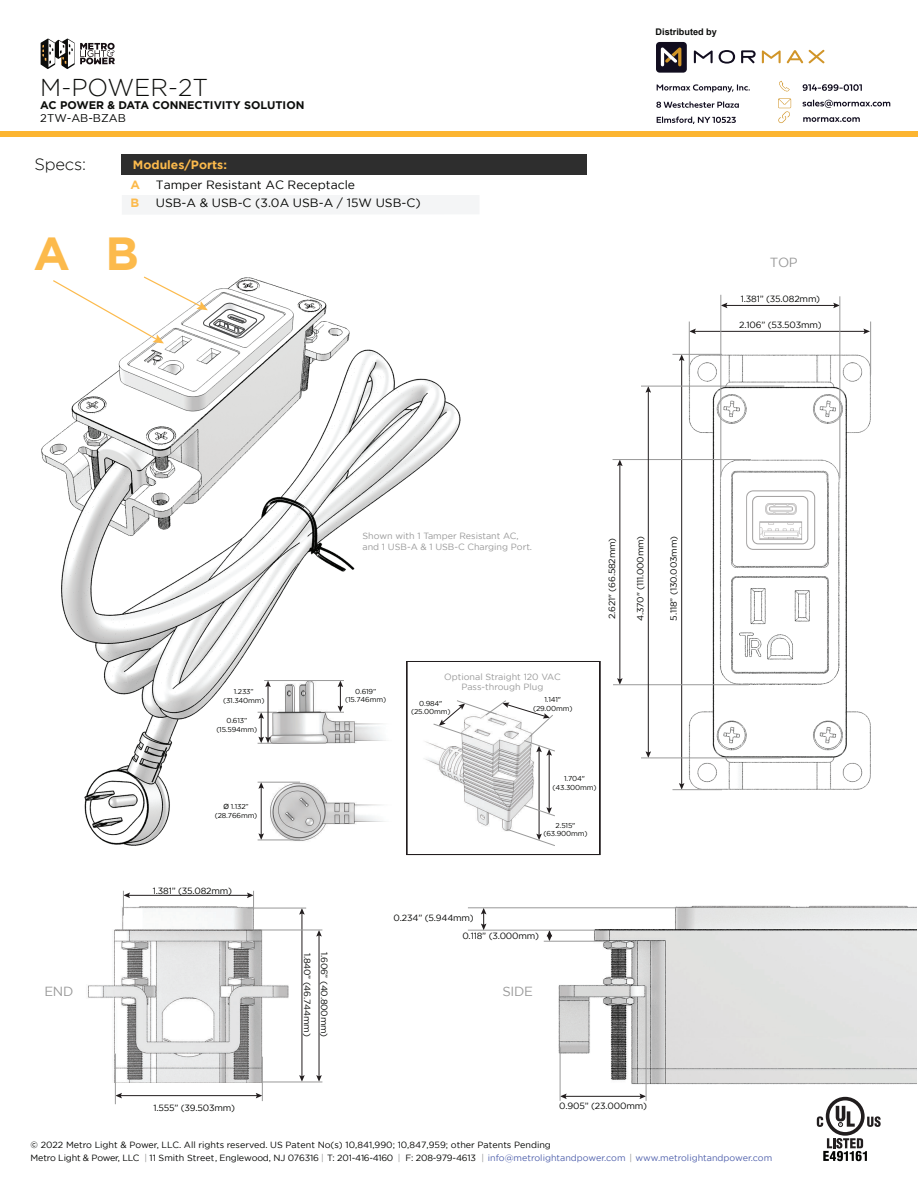
<style>
.page{position:relative;width:918px;height:1188px;background:#fff}
.page>*{position:absolute;margin:0;border:0;box-sizing:border-box;transform-origin:0 0}
.t1{font:700 46.35px "Gotham";color:#fcba4c}
.t2{font:300 24.3px "Gotham";color:#0c0d0b}
.t3{font:300 16.5px "Gotham";letter-spacing:-.015em;color:#040503}
.t4{font:13.2px "Gotham";letter-spacing:-.02em;color:#999}
.t5{font:12px "Gotham";color:#040503}
.t6{font:700 12px "Gotham";color:#fcba4c}
.t7{font:11.25px "Gotham";color:#040504}
.t8{font:700 11.1px "Gotham";color:#0c0d0b}
.t9{font:700 9.15px "Arial";color:#0c0d0b}
.t10{font:9px/12.8px "Gotham";color:#040503}
.t11{font:9px/17.1px "Gotham";letter-spacing:-.02em;color:#040503}
.t12{font:9px/10.8px "Gotham";color:#999}
.t13{font:7.2px/8.6px "Gotham";letter-spacing:-.02em;color:#040503;text-align:center}
.s1{font-family:"Arial"}
.s2{color:#989898}
.s3{color:#5061ac}
</style>
<div class="page">
<img style="left:41px;top:286px;width:420px;height:560px">
<div style="left:122px;top:194px;width:358px;height:21px;background:#f4f5f6"></div>
<div style="left:122px;top:175px;width:465px;height:20px;background:#fff"></div>
<div style="left:122px;top:155px;width:465px;height:20px;background:#2e2e2e"></div>
<img style="left:647px;top:42px;width:244px;height:749px">
<hr style="left:725px;top:305px;width:110px;height:1px;background:#221d1e">
<svg style="left:833px;top:303px;width:7px;height:5px"></svg>
<svg style="left:722px;top:303px;width:5px;height:5px"></svg>
<hr style="left:694px;top:331px;width:172px;height:1px;background:#221d1e">
<svg style="left:863px;top:329px;width:7px;height:5px"></svg>
<svg style="left:690px;top:329px;width:6px;height:5px"></svg>
<hr style="left:619px;top:464px;width:1px;height:216px;background:#221d1e">
<svg style="left:617px;top:678px;width:6px;height:6px"></svg>
<svg style="left:617px;top:460px;width:6px;height:6px"></svg>
<hr style="left:681px;top:359px;width:1px;height:426px;background:#221d1e">
<svg style="left:679px;top:783px;width:5px;height:6px"></svg>
<svg style="left:679px;top:355px;width:5px;height:6px"></svg>
<hr style="left:672px;top:354px;width:50px;height:1px;background:#999">
<hr style="left:613px;top:459px;width:138px;height:1px;background:#999">
<hr style="left:672px;top:789px;width:50px;height:1px;background:#999">
<hr style="left:613px;top:684px;width:136px;height:1px;background:#999">
<hr style="left:870px;top:322px;width:1px;height:53px;background:#999">
<hr style="left:840px;top:296px;width:1px;height:182px;background:#999">
<hr style="left:689px;top:322px;width:1px;height:53px;background:#999">
<hr style="left:721px;top:295px;width:1px;height:182px;background:#999">
<hr style="left:648px;top:391px;width:1px;height:362px;background:#221d1e">
<svg style="left:646px;top:751px;width:5px;height:7px"></svg>
<svg style="left:646px;top:387px;width:5px;height:6px"></svg>
<hr style="left:641px;top:386px;width:143px;height:1px;background:#999">
<hr style="left:641px;top:758px;width:141px;height:1px;background:#999">
<img style="left:88px;top:907px;width:205px;height:176px">
<hr style="left:120px;top:1095px;width:138px;height:1px;background:#221d1e">
<svg style="left:256px;top:1093px;width:6px;height:5px"></svg>
<svg style="left:116px;top:1093px;width:6px;height:5px"></svg>
<hr style="left:128px;top:895px;width:121px;height:1px;background:#221d1e">
<hr style="left:319px;top:934px;width:1px;height:143px;background:#221d1e">
<svg style="left:316px;top:1075px;width:6px;height:7px"></svg>
<svg style="left:316px;top:931px;width:6px;height:6px"></svg>
<hr style="left:302px;top:913px;width:1px;height:164px;background:#221d1e">
<svg style="left:299px;top:1075px;width:6px;height:7px"></svg>
<svg style="left:299px;top:909px;width:6px;height:6px"></svg>
<hr style="left:247px;top:908px;width:59px;height:1px;background:#999">
<hr style="left:253px;top:930px;width:69px;height:1px;background:#999">
<hr style="left:262px;top:1082px;width:60px;height:1px;background:#999">
<svg style="left:247px;top:891px;width:7px;height:19px"></svg>
<hr style="left:262px;top:1057px;width:1px;height:44px;background:#999">
<svg style="left:123px;top:891px;width:7px;height:25px"></svg>
<hr style="left:115px;top:1054px;width:1px;height:50px;background:#999">
<img style="left:554px;top:905px;width:362px;height:179px">
<svg style="left:547px;top:931px;width:5px;height:10px"></svg>
<hr style="left:544px;top:941px;width:64px;height:1px;background:#999">
<hr style="left:468px;top:930px;width:131px;height:1px;background:#999">
<svg style="left:481px;top:909px;width:5px;height:21px"></svg>
<hr style="left:468px;top:908px;width:208px;height:1px;background:#999">
<hr style="left:565px;top:1096px;width:77px;height:1px;background:#221d1e">
<svg style="left:639px;top:1094px;width:7px;height:5px"></svg>
<svg style="left:561px;top:1094px;width:6px;height:5px"></svg>
<hr style="left:560px;top:1047px;width:1px;height:54px;background:#999">
<hr style="left:646px;top:986px;width:1px;height:115px;background:#999">
<img style="left:259px;top:663px;width:147px;height:183px">
<hr style="left:261px;top:787px;width:1px;height:48px;background:#221d1e">
<svg style="left:258px;top:833px;width:6px;height:7px"></svg>
<svg style="left:258px;top:783px;width:6px;height:6px"></svg>
<hr style="left:258px;top:782px;width:42px;height:1px;background:#999">
<hr style="left:258px;top:840px;width:42px;height:1px;background:#999">
<hr style="left:264px;top:680px;width:46px;height:1px;background:#999">
<svg style="left:325px;top:681px;width:19px;height:32px"></svg>
<hr style="left:310px;top:680px;width:34px;height:1px;background:#999">
<hr style="left:268px;top:685px;width:1px;height:54px;background:#221d1e">
<svg style="left:258px;top:712px;width:19px;height:32px"></svg>
<svg style="left:265px;top:681px;width:6px;height:6px"></svg>
<svg style="left:406px;top:661px;width:195px;height:194px"></svg>
<img style="left:728px;top:576px;width:104px;height:100px">
<div style="left:747px;top:483px;width:68px;height:72px;background:#fff"></div>
<svg style="left:746px;top:490px;width:69px;height:60px"></svg>
<svg style="left:817px;top:1097px;width:64px;height:64px"></svg>
<svg style="left:52px;top:276px;width:226px;height:67px"></svg>
<svg style="left:41px;top:39px;width:74px;height:30px"></svg>
<div style="left:0;top:131px;width:918px;height:6px;background:#fcb531"></div>
<svg style="left:803px;top:117px;width:57px;height:5px"></svg>
<svg style="left:803px;top:100px;width:87px;height:8px"></svg>
<svg style="left:778px;top:98px;width:13px;height:25px"></svg>
<svg style="left:779px;top:81px;width:11px;height:11px"></svg>
<svg style="left:803px;top:84px;width:59px;height:7px"></svg>
<svg style="left:656px;top:84px;width:94px;height:40px"></svg>
<svg style="left:719px;top:50px;width:16px;height:14px"></svg>
<svg style="left:762px;top:50px;width:19px;height:13px"></svg>
<svg style="left:694px;top:50px;width:19px;height:13px"></svg>
<svg style="left:809px;top:50px;width:15px;height:13px"></svg>
<svg style="left:741px;top:50px;width:15px;height:13px"></svg>
<svg style="left:787px;top:50px;width:16px;height:13px"></svg>
<div style="left:656px;top:42px;width:31px;height:31px;background:#110d1f;border-radius:4px"></div>
<svg style="left:661px;top:47px;width:20px;height:19px"></svg>
<h2 class="t2" style="left:40px;top:74px;width:169px">M-POWER-2T</h2>
<p class="t8" style="left:40px;top:99px;width:266px">AC POWER &amp; DATA CONNECTIVITY SOLUTION</p>
<p class="t7" style="left:40px;top:112px;width:87px">2TW-AB-BZAB</p>
<h3 class="t3" style="left:35px;top:155px;width:53px">Specs:</h3>
<h3 class="t6" style="left:133px;top:158px;width:96px">Modules/Ports:</h3>
<h3 class="t6" style="left:130px;top:178px;width:11px">A</h3>
<h3 class="t5" style="left:156px;top:179px;width:201px">Tamper Resistant AC Receptacle</h3>
<h3 class="t6" style="left:130px;top:196px;width:10px">B</h3>
<h3 class="t5" style="left:156px;top:196px;width:266px">USB-A &amp; USB-C (3.0A USB-A / 15W USB-C)</h3>
<h1 class="t1" style="left:34px;top:226px;width:107px">A B</h1>
<p class="t9" style="left:656px;top:26px;width:63px">Distributed by</p>
<h3 class="t4" style="left:770px;top:255px;width:30px">TOP</h3>
<p class="t11" style="left:741px;top:290px;width:81px">1.381” (35.082mm)</p>
<p class="t11" style="left:739px;top:316px;width:84px">2.106” (53.503mm)</p>
<p class="t12" style="left:363px;top:530px;width:171px">Shown with 1 Tamper Resistant AC, and 1 USB-A &amp; 1 USB-C Charging Port.</p>
<p class="t11" style="left:632px;top:621px;width:87px;rotate:-90deg">4.370" (111.000mm)</p>
<p class="t11" style="left:603px;top:619px;width:83px;rotate:-90deg">2.621" (66.582mm)</p>
<p class="t11" style="left:665px;top:621px;width:86px;rotate:-90deg">5.118” (130.003mm)</p>
<p class="t13" style="left:223px;top:687px;width:43px">1.233” (31.340mm)</p>
<p class="t13" style="left:345px;top:687px;width:42px">0.619” (15.746mm)</p>
<p class="t13" style="left:216px;top:716px;width:42px">0.613” (15.594mm)</p>
<p class="t13" style="left:215px;top:802px;width:44px"><span class="s1">Ø</span> 1.132” (28.766mm)</p>
<p class="t12" style="left:444px;top:671px;width:118px;text-align:center">Optional Straight 120 VAC<br>Pass-through Plug</p>
<p class="t13" style="left:533px;top:695px;width:41px">1.141" (29.00mm)</p>
<p class="t13" style="left:411px;top:699px;width:41px">0.984" (25.00mm)</p>
<p class="t13" style="left:553px;top:775px;width:46px">1.704" (43.300mm)</p>
<p class="t13" style="left:543px;top:821px;width:46px">2.515" (63.900mm)</p>
<p class="t11" style="left:153px;top:882px;width:81px">1.381” (35.082mm)</p>
<p class="t11" style="left:394px;top:909px;width:82px">0.234” (5.944mm)</p>
<p class="t11" style="left:462px;top:927px;width:78px">0.118” (3.000mm)</p>
<p class="t11" style="left:333px;top:952px;width:87px;rotate:90deg">1.606” (40.800mm)<br>1.840” (46.744mm)</p>
<h3 class="t4" style="left:44px;top:984px;width:31px">END</h3>
<h3 class="t4" style="left:502px;top:984px;width:32px">SIDE</h3>
<p class="t11" style="left:153px;top:1099px;width:83px">1.555” (39.503mm)</p>
<p class="t11" style="left:559px;top:1097px;width:89px">0.905” (23.000mm)</p>
<p class="t10" style="left:31px;top:1139px;width:743px">© 2022 Metro Light &amp; Power, LLC. All rights reserved. US Patent No(s) 10,841,990; 10,847,959; other Patents Pending<br>Metro Light &amp; Power, LLC <span class="s2">|</span> 11 Smith Street, Englewood, NJ 076316 <span class="s2">|</span> T: 201-416-4160 <span class="s2">|</span> F: 208-979-4613 <span class="s2">|</span> <span class="s3">info@metrolightandpower.com</span> <span class="s2">|</span> <span class="s3">www.metrolightandpower.com</span></p>
</div>
